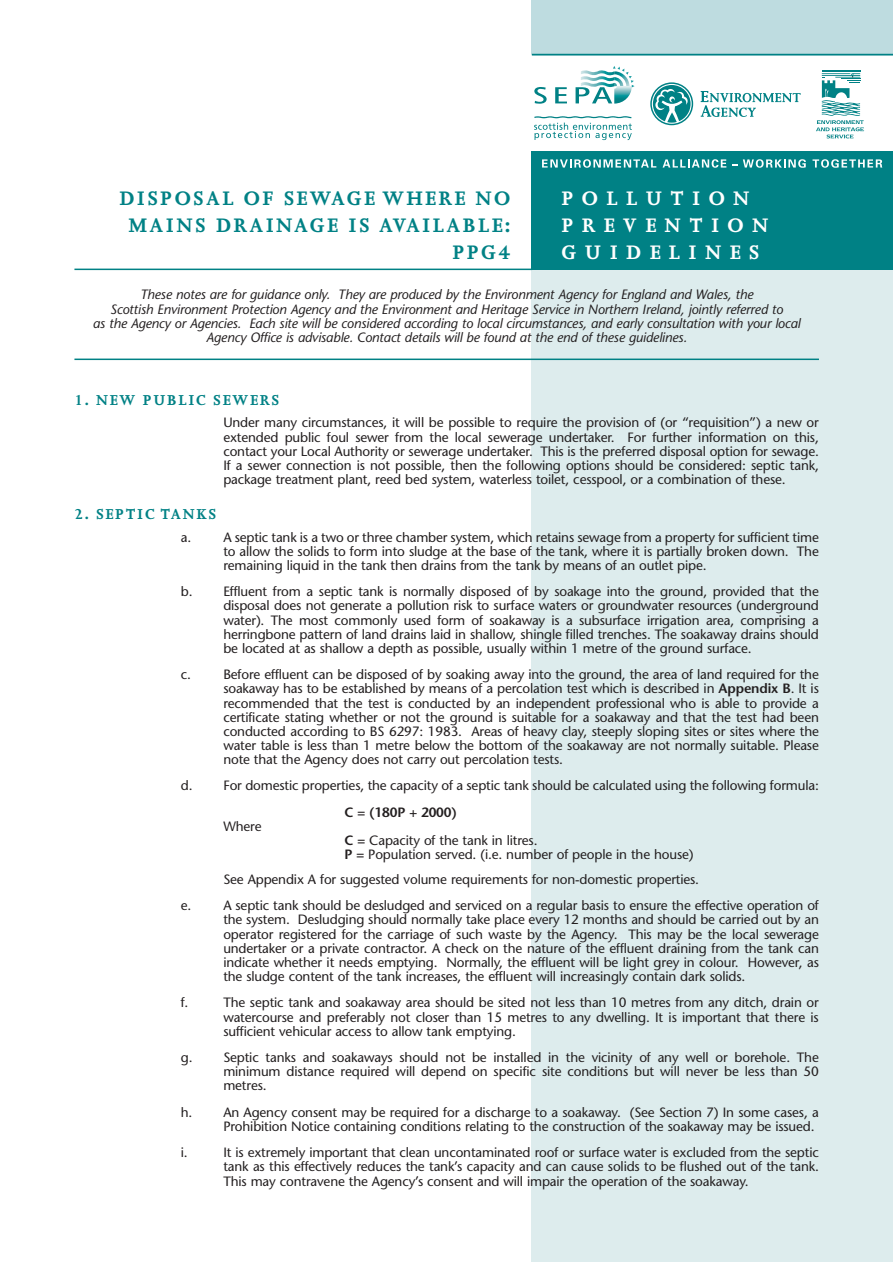
<style>
.page{position:relative;width:893px;height:1262px;background:#fff}
.page>*{position:absolute;margin:0;border:0;box-sizing:border-box;transform-origin:0 0}
.t1{font:700 22.5px/27px "Joanna";letter-spacing:.105em;color:#008185;text-align:right}
.t2{font:700 22.5px/27px "Joanna";letter-spacing:.37em;color:#fff}
.t3{font:700 16.5px "Joanna";letter-spacing:.105em;color:#008185}
.t4{font:13.5px/14.1px "Stone Sans";letter-spacing:-.01em;color:#231f20;text-align:justify}
.t5{font:italic 13.5px/14.2px "Stone Sans";letter-spacing:-.01em;color:#231f20;text-align:center}
.t6{font:600 13.5px "Stone Sans";letter-spacing:-.01em;color:#231f20}
.s1{font-weight:600}
</style>
<div class="page">
<div style="left:531px;top:0;width:361px;height:183px;background:#bedce0"></div>
<div style="left:531px;top:176px;width:361px;height:102px;background:#008185"></div>
<div style="left:519px;top:55px;width:373px;height:121px;background:#fff"></div>
<svg style="left:650px;top:82px;width:43px;height:43px"></svg>
<svg style="left:651px;top:84px;width:40px;height:40px"></svg>
<svg style="left:653px;top:85px;width:37px;height:38px"></svg>
<svg style="left:700px;top:91px;width:100px;height:26px"></svg>
<hr style="left:821px;top:70px;width:39px;height:1px;background:#008185">
<hr style="left:821px;top:72px;width:39px;height:1px;background:#008185">
<svg style="left:816px;top:73px;width:48px;height:65px"></svg>
<svg style="left:534px;top:87px;width:12px;height:17px"></svg>
<svg style="left:555px;top:87px;width:12px;height:16px"></svg>
<svg style="left:575px;top:66px;width:59px;height:37px"></svg>
<svg style="left:534px;top:116px;width:98px;height:24px"></svg>
<div style="left:532px;top:152px;width:360px;height:24px;background:#008185"></div>
<svg style="left:542px;top:159px;width:114px;height:9px"></svg>
<svg style="left:662px;top:159px;width:64px;height:9px"></svg>
<svg style="left:732px;top:159px;width:73px;height:9px"></svg>
<svg style="left:812px;top:159px;width:70px;height:9px"></svg>
<hr style="left:532px;top:54px;width:360px;height:1px;background:#008185">
<div style="left:531px;top:270px;width:361px;height:992px;background:#ddeced"></div>
<hr style="left:74px;top:268px;width:458px;height:2px;background:#008185">
<hr style="left:74px;top:358px;width:745px;height:2px;background:#008185">
<h1 class="t2" style="left:561px;top:186px;width:208px">POLLUTION<br>PREVENTION<br>GUIDELINES</h1>
<p class="t5" style="left:93px;top:289px;width:709px">These notes are for guidance only. They are produced by the Environment Agency for England and Wales, the<br>Scottish Environment Protection Agency and the Environment and Heritage Service in Northern Ireland, jointly referred to<br>as the Agency or Agencies. Each site will be considered according to local circumstances, and early consultation with your local Agency Office is advisable. Contact details will be found at the end of these guidelines.</p>
<h1 class="t1" style="left:119px;top:187px;width:392px">DISPOSAL OF SEWAGE WHERE NO<br>MAINS DRAINAGE IS AVAILABLE:<br>PPG4</h1>
<p class="t3" style="left:74px;top:394px;width:206px">1. NEW PUBLIC SEWERS</p>
<p class="t4" style="left:223px;top:417px;width:597px">Under many circumstances, it will be possible to require the provision of (or “requisition”) a new or extended public foul sewer from the local sewerage undertaker. For further information on this, contact your Local Authority or sewerage undertaker. This is the preferred disposal option for sewage.<br>If a sewer connection is not possible, then the following options should be considered: septic tank, package treatment plant, reed bed system, waterless toilet, cesspool, or a combination of these.</p>
<p class="t3" style="left:74px;top:508px;width:143px">2. SEPTIC TANKS</p>
<p class="t4" style="left:223px;top:531px;width:597px;text-indent:-43px">a. A septic tank is a two or three chamber system, which retains sewage from a property for sufficient time to allow the solids to form into sludge at the base of the tank, where it is partially broken down. The remaining liquid in the tank then drains from the tank by means of an outlet pipe.</p>
<p class="t4" style="left:223px;top:586px;width:597px;text-indent:-43px">b. Effluent from a septic tank is normally disposed of by soakage into the ground, provided that the disposal does not generate a pollution risk to surface waters or groundwater resources (underground water). The most commonly used form of soakaway is a subsurface irrigation area, comprising a herringbone pattern of land drains laid in shallow, shingle filled trenches. The soakaway drains should be located at as shallow a depth as possible, usually within 1 metre of the ground surface.</p>
<p class="t4" style="left:223px;top:668px;width:597px;text-indent:-43px">c. Before effluent can be disposed of by soaking away into the ground, the area of land required for the soakaway has to be established by means of a percolation test which is described in <span class="s1">Appendix B</span>. It is recommended that the test is conducted by an independent professional who is able to provide a certificate stating whether or not the ground is suitable for a soakaway and that the test had been conducted according to BS 6297: 1983. Areas of heavy clay, steeply sloping sites or sites where the water table is less than 1 metre below the bottom of the soakaway are not normally suitable. Please note that the Agency does not carry out percolation tests.</p>
<p class="t4" style="left:181px;top:780px;width:639px">d. For domestic properties, the capacity of a septic tank should be calculated using the following formula:</p>
<p class="t6" style="left:344px;top:807px;width:114px">C = (180P + 2000)</p>
<p class="t4" style="left:223px;top:820px;width:40px">Where</p>
<p class="t4" style="left:344px;top:834px;width:350px"><span class="s1">C =</span> Capacity of the tank in litres.<br><span class="s1">P =</span> Population served. (i.e. number of people in the house)</p>
<p class="t4" style="left:181px;top:867px;width:639px;line-height:26.2px;text-indent:43px">See Appendix A for suggested volume requirements for non-domestic properties.<br>e. A septic tank should be desludged and serviced on a regular basis to ensure the effective operation of</p>
<p class="t4" style="left:223px;top:914px;width:597px">the system. Desludging should normally take place every 12 months and should be carried out by an operator registered for the carriage of such waste by the Agency. This may be the local sewerage undertaker or a private contractor. A check on the nature of the effluent draining from the tank can indicate whether it needs emptying. Normally, the effluent will be light grey in colour. However, as the sludge content of the tank increases, the effluent will increasingly contain dark solids.</p>
<p class="t4" style="left:181px;top:997px;width:9px">f.</p>
<p class="t4" style="left:223px;top:997px;width:597px">The septic tank and soakaway area should be sited not less than 10 metres from any ditch, drain or watercourse and preferably not closer than 15 metres to any dwelling. It is important that there is sufficient vehicular access to allow tank emptying.</p>
<p class="t4" style="left:223px;top:1051px;width:597px;text-indent:-43px">g. Septic tanks and soakaways should not be installed in the vicinity of any well or borehole. The minimum distance required will depend on specific site conditions but will never be less than 50 metres.</p>
<p class="t4" style="left:223px;top:1106px;width:597px;text-indent:-43px">h. An Agency consent may be required for a discharge to a soakaway. (See Section 7) In some cases, a<br>Prohibition Notice containing conditions relating to the construction of the soakaway may be issued.</p>
<p class="t4" style="left:181px;top:1146px;width:8px">i.</p>
<p class="t4" style="left:223px;top:1146px;width:597px">It is extremely important that clean uncontaminated roof or surface water is excluded from the septic tank as this effectively reduces the tank’s capacity and can cause solids to be flushed out of the tank.<br>This may contravene the Agency’s consent and will impair the operation of the soakaway.</p>
</div>
